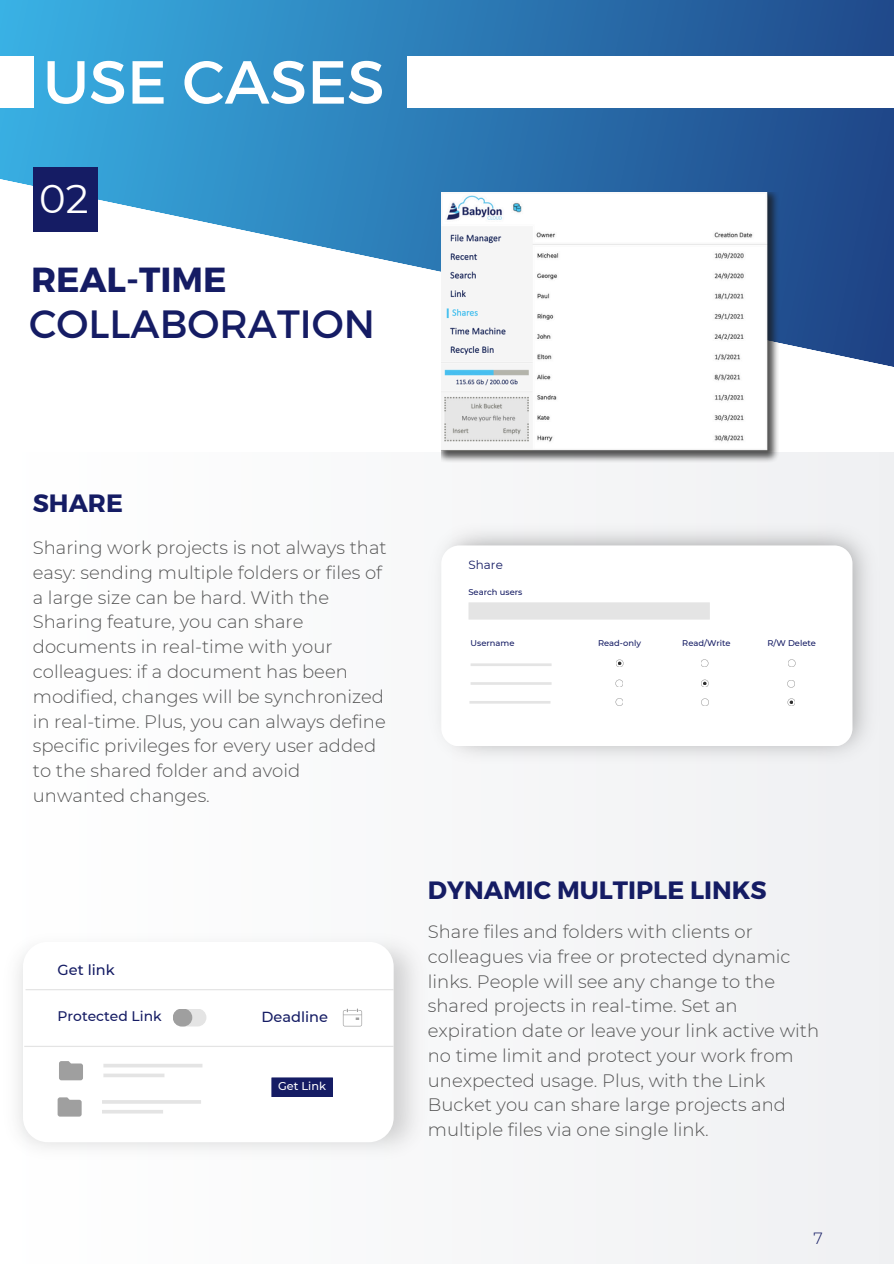
<style>
.page{position:relative;width:894px;height:1264px;background:#fff}
.page>*{position:absolute;margin:0;border:0;box-sizing:border-box;transform-origin:0 0}
.t1{font:60.6px "Montserrat";color:#fff}
.t2{font:40.2px "Montserrat";color:#fff}
.t3{font:39.45px "Montserrat";color:#151c64}
.t4{font:700 34.8px "Montserrat";color:#151c64}
.t5{font:700 25.05px "Montserrat";color:#151c64}
.t6{font:300 18px/24.8px "Montserrat";color:#545454}
.t7{font:300 16.2px "Montserrat";color:#151c64}
.t8{font:500 14.55px "Montserrat";color:#151c64}
.t9{font:500 13.8px "Montserrat";color:#151c64}
.t10{font:11.85px "Montserrat";color:#151c64}
.t11{font:500 11.25px "Montserrat";color:#fff}
.t12{font:500 8.4px "Montserrat";color:#151c64}
</style>
<div class="page">
<svg style="left:0;top:0;width:893px;height:367px"></svg>
<div style="left:33px;top:167px;width:65px;height:65px;background:#151c64"></div>
<div style="left:0;top:453px;width:893px;height:810px;background:#f8f8f9"></div>
<div style="left:0;top:56px;width:34px;height:52px;background:#fff"></div>
<div style="left:407px;top:56px;width:486px;height:52px;background:#fff"></div>
<img style="left:451px;top:452px;width:442px;height:305px">
<div style="left:441px;top:545px;width:411px;height:201px;background:#fff;border-radius:18px"></div>
<div style="left:468px;top:602px;width:241px;height:17px;background:#e4e4e4"></div>
<hr style="left:470px;top:663px;width:81px;height:3px;background:#e4e4e4">
<hr style="left:470px;top:682px;width:81px;height:2px;background:#e4e4e4">
<hr style="left:469px;top:701px;width:81px;height:2px;background:#e4e4e4">
<svg style="left:616px;top:659px;width:7px;height:8px"></svg>
<svg style="left:701px;top:659px;width:7px;height:8px"></svg>
<svg style="left:788px;top:659px;width:7px;height:8px"></svg>
<svg style="left:701px;top:679px;width:7px;height:8px"></svg>
<svg style="left:787px;top:698px;width:8px;height:8px"></svg>
<svg style="left:787px;top:680px;width:7px;height:7px"></svg>
<svg style="left:701px;top:698px;width:7px;height:8px"></svg>
<svg style="left:615px;top:679px;width:8px;height:8px"></svg>
<svg style="left:615px;top:698px;width:8px;height:8px"></svg>
<div style="left:23px;top:941px;width:370px;height:201px;background:#fff;border-radius:25px"></div>
<div style="left:173px;top:1008px;width:33px;height:18px;background:#e4e4e4;border-radius:9px"></div>
<div style="left:173px;top:1008px;width:19px;height:18px;background:#9f9f9f;border-radius:9px"></div>
<hr style="left:26px;top:989px;width:367px;height:1px;background:#e4e4e4">
<hr style="left:24px;top:1045px;width:369px;height:1px;background:#e4e4e4">
<svg style="left:59px;top:1061px;width:24px;height:19px"></svg>
<svg style="left:103px;top:1064px;width:99px;height:3px"></svg>
<svg style="left:103px;top:1073px;width:61px;height:4px"></svg>
<svg style="left:58px;top:1097px;width:24px;height:19px"></svg>
<hr style="left:102px;top:1100px;width:99px;height:3px;background:#e4e4e4">
<svg style="left:102px;top:1110px;width:61px;height:3px"></svg>
<div style="left:271px;top:1077px;width:62px;height:20px;background:#151c64"></div>
<svg style="left:343px;top:1008px;width:19px;height:18px"></svg>
<img style="left:441px;top:192px;width:344px;height:273px">
<p class="t1" style="left:43px;top:43px;width:343px">USE CASES</p>
<p class="t2" style="left:39px;top:174px;width:51px">02</p>
<h4 class="t4" style="left:31px;top:257px;width:197px">REAL-TIME</h4>
<p class="t3" style="left:29px;top:299px;width:347px">COLLABORATION</p>
<h1 class="t5" style="left:33px;top:486px;width:92px">SHARE</h1>
<p class="t6" style="left:33px;top:535px;width:355px">Sharing work projects is not always that easy: sending multiple folders or files of a large size can be hard. With the Sharing feature, you can share documents in real-time with your colleagues: if a document has been modified, changes will be synchronized in real-time. Plus, you can always define specific privileges for every user added to the shared folder and avoid unwanted changes.</p>
<p class="t8" style="left:58px;top:960px;width:59px">Get link</p>
<p class="t9" style="left:58px;top:1007px;width:106px">Protected Link</p>
<p class="t8" style="left:261px;top:1007px;width:68px">Deadline</p>
<p class="t11" style="left:278px;top:1079px;width:49px">Get Link</p>
<p class="t10" style="left:468px;top:558px;width:36px">Share</p>
<p class="t12" style="left:468px;top:586px;width:55px">Search users</p>
<p class="t12" style="left:470px;top:638px;width:45px">Username</p>
<p class="t12" style="left:598px;top:638px;width:44px">Read-only</p>
<p class="t12" style="left:682px;top:638px;width:50px">Read/Write</p>
<p class="t12" style="left:767px;top:638px;width:50px">R/W Delete</p>
<h3 class="t5" style="left:428px;top:873px;width:340px">DYNAMIC MULTIPLE LINKS</h3>
<h2 class="t6" style="left:428px;top:919px;width:393px">Share files and folders with clients or colleagues via free or protected dynamic links. People will see any change to the shared projects in real-time. Set an expiration date or leave your link active with no time limit and protect your work from unexpected usage. Plus, with the Link Bucket you can share large projects and multiple files via one single link.</h2>
<h5 class="t7" style="left:813px;top:1228px;width:11px">7</h5>
</div>
